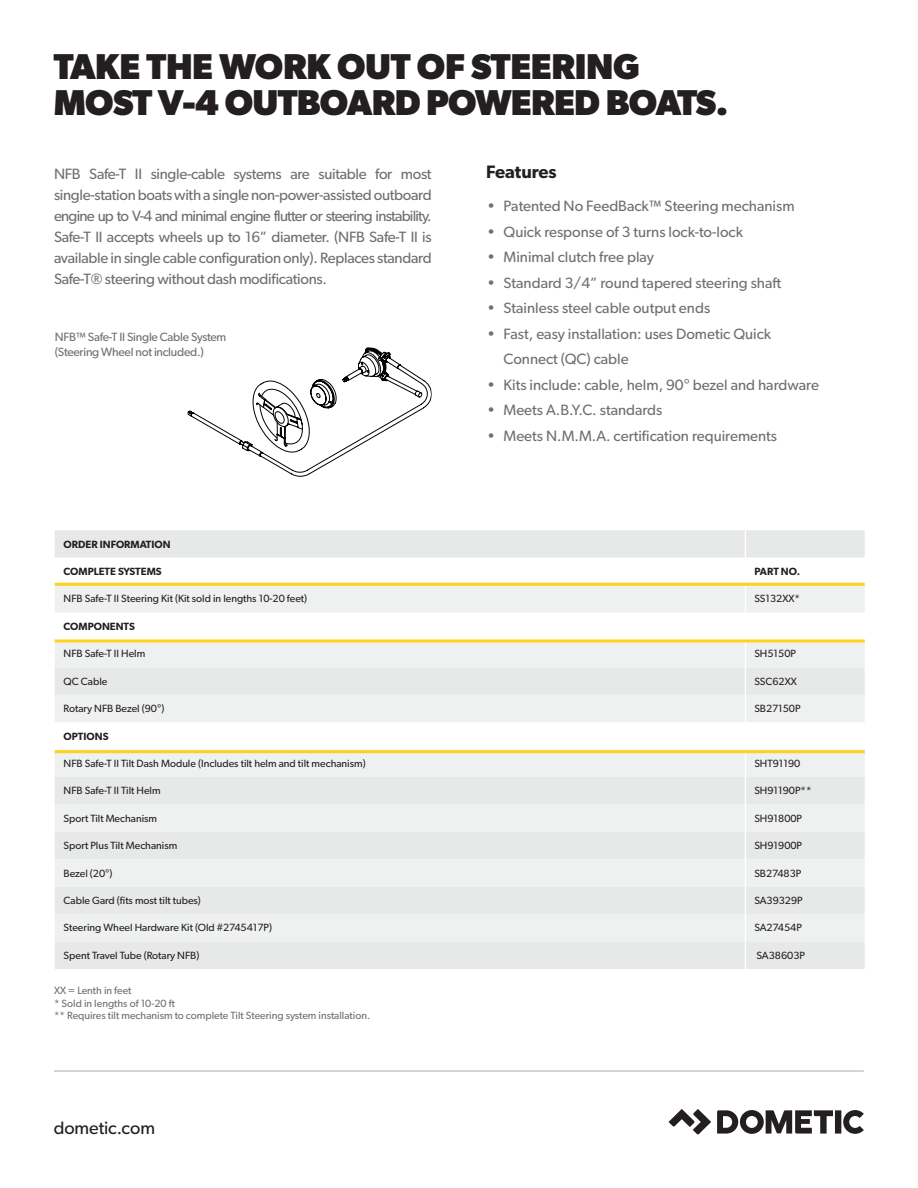
<style>
.page{position:relative;width:918px;height:1188px;background:#fff}
.page>*{position:absolute;margin:0;border:0;box-sizing:border-box;transform-origin:0 0}
.t1{font:700 36px "Gibson";letter-spacing:-.02em;color:#231f20}
.t2{font:18px "Gibson";letter-spacing:-.005em;color:#231f20}
.t3{font:600 18px "Gibson";color:#231f20}
.t4{font:15px/21px "Gibson";color:#6d6f71}
.t5{font:15px "Gibson";letter-spacing:-.02em;color:#6d6f71}
.t6{font:12px/15px "Gibson";letter-spacing:-.02em;color:#6d6f71}
.t7{font:10.5px "Gibson";color:#231f20}
.t8{font:10.5px "Gibson";color:#6d6f71}
.t9{font:600 10.5px "Gibson";color:#231f20}
</style>
<div class="page">
<hr style="left:54px;top:1071px;width:810px;height:1px;background:#a7a9ac">
<div style="left:55px;top:642px;width:810px;height:25px;background:#eff0f0"></div>
<svg style="left:55px;top:667px;width:810px;height:302px;fill:#eff0f0"></svg>
<svg style="left:55px;top:530px;width:810px;height:82px"></svg>
<svg style="left:745px;top:642px;width:1px;height:80px"></svg>
<svg style="left:745px;top:753px;width:1px;height:216px"></svg>
<hr style="left:55px;top:583px;width:810px;height:3px;background:#ffd11d">
<hr style="left:55px;top:639px;width:810px;height:3px;background:#ffd11d">
<hr style="left:55px;top:750px;width:810px;height:3px;background:#ffd11d">
<svg style="left:188px;top:347px;width:244px;height:130px"></svg>
<svg style="left:669px;top:1109px;width:42px;height:26px"></svg>
<svg style="left:717px;top:1110px;width:147px;height:24px"></svg>
<p class="t1" style="left:54px;top:45px;width:588px">TAKE THE WORK OUT OF STEERING</p>
<p class="t1" style="left:54px;top:81px;width:676px">MOST V-4 OUTBOARD POWERED BOATS.</p>
<p class="t5" style="left:54px;top:165px;width:379px">NFB Safe-T II single-cable systems are suitable for most</p>
<p class="t3" style="left:486px;top:161px;width:72px">Features</p>
<p class="t4" style="left:54px;top:184px;width:379px;text-align:justify">single-station boats with a single non-power-assisted outboard engine up to V-4 and minimal engine flutter or steering instability.<br>Safe-T II accepts wheels up to 16” diameter. (NFB Safe-T II is available in single cable configuration only). Replaces standard Safe-T® steering without dash modifications.</p>
<p class="t4" style="left:487px;top:196px;width:309px">• Patented No FeedBack™ Steering mechanism</p>
<p class="t4" style="left:487px;top:221px;width:258px">• Quick response of 3 turns lock-to-lock</p>
<p class="t4" style="left:487px;top:247px;width:169px">• Minimal clutch free play</p>
<p class="t4" style="left:487px;top:272px;width:296px">• Standard 3/4” round tapered steering shaft</p>
<p class="t4" style="left:487px;top:298px;width:225px">• Stainless steel cable output ends</p>
<p class="t4" style="left:504px;top:321px;width:269px;line-height:25.5px;text-indent:-16px">• Fast, easy installation: uses Dometic Quick<br>Connect (QC) cable</p>
<p class="t4" style="left:487px;top:374px;width:333px">• Kits include: cable, helm, 90° bezel and hardware</p>
<p class="t4" style="left:487px;top:400px;width:177px">• Meets A.B.Y.C. standards</p>
<p class="t4" style="left:487px;top:425px;width:292px">• Meets N.M.M.A. certification requirements</p>
<p class="t6" style="left:55px;top:329px;width:173px">NFB™ Safe-T II Single Cable System (Steering Wheel not included.)</p>
<p class="t9" style="left:64px;top:538px;width:109px">ORDER INFORMATION</p>
<p class="t9" style="left:64px;top:565px;width:100px">COMPLETE SYSTEMS</p>
<p class="t9" style="left:754px;top:565px;width:47px">PART NO.</p>
<p class="t7" style="left:64px;top:593px;width:245px">NFB Safe-T II Steering Kit (Kit sold in lengths 10-20 feet)</p>
<p class="t7" style="left:754px;top:593px;width:47px">SS132XX*</p>
<p class="t9" style="left:64px;top:620px;width:73px">COMPONENTS</p>
<p class="t7" style="left:64px;top:647px;width:83px">NFB Safe-T II Helm</p>
<p class="t7" style="left:754px;top:647px;width:43px">SH5150P</p>
<p class="t7" style="left:64px;top:675px;width:45px">QC Cable</p>
<p class="t7" style="left:754px;top:675px;width:44px">SSC62XX</p>
<p class="t7" style="left:64px;top:702px;width:102px">Rotary NFB Bezel (90°)</p>
<p class="t7" style="left:754px;top:702px;width:48px">SB27150P</p>
<p class="t9" style="left:64px;top:730px;width:46px">OPTIONS</p>
<p class="t7" style="left:64px;top:757px;width:304px">NFB Safe-T II Tilt Dash Module (Includes tilt helm and tilt mechanism)</p>
<p class="t7" style="left:754px;top:757px;width:47px">SHT91190</p>
<p class="t7" style="left:64px;top:784px;width:99px">NFB Safe-T II Tilt Helm</p>
<p class="t7" style="left:754px;top:784px;width:59px">SH91190P**</p>
<p class="t7" style="left:64px;top:812px;width:95px">Sport Tilt Mechanism</p>
<p class="t7" style="left:754px;top:812px;width:49px">SH91800P</p>
<p class="t7" style="left:64px;top:839px;width:115px">Sport Plus Tilt Mechanism</p>
<p class="t7" style="left:754px;top:839px;width:49px">SH91900P</p>
<p class="t7" style="left:64px;top:867px;width:50px">Bezel (20°)</p>
<p class="t7" style="left:754px;top:867px;width:49px">SB27483P</p>
<p class="t7" style="left:64px;top:894px;width:139px">Cable Gard (fits most tilt tubes)</p>
<p class="t7" style="left:754px;top:894px;width:50px">SA39329P</p>
<p class="t7" style="left:64px;top:922px;width:210px">Steering Wheel Hardware Kit (Old #2745417P)</p>
<p class="t7" style="left:754px;top:922px;width:49px">SA27454P</p>
<p class="t7" style="left:64px;top:949px;width:137px">Spent Travel Tube (Rotary NFB)</p>
<p class="t7" style="left:756px;top:949px;width:50px">SA38603P</p>
<p class="t8" style="left:54px;top:984px;width:79px">XX = Lenth in feet</p>
<p class="t8" style="left:54px;top:997px;width:123px">* Sold in lengths of 10-20 ft</p>
<p class="t8" style="left:54px;top:1009px;width:318px">** Requires tilt mechanism to complete Tilt Steering system installation.</p>
<p class="t2" style="left:54px;top:1117px;width:103px">dometic.com</p>
</div>
